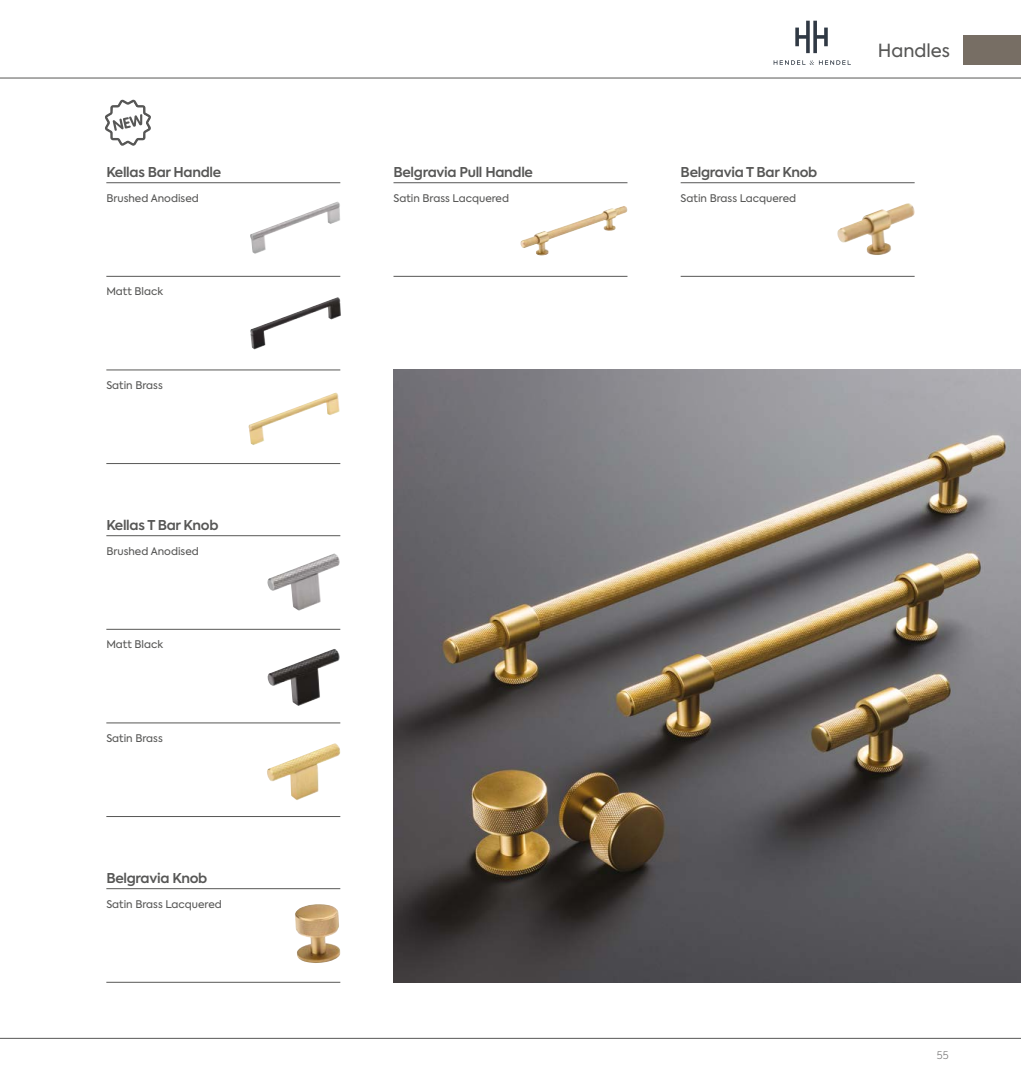
<style>
.page{position:relative;width:1021px;height:1085px;background:#fff}
.page>*{position:absolute;margin:0;border:0;box-sizing:border-box;transform-origin:0 0}
.t1{font:18px "Axiforma";color:#575756}
.t2{font:600 13.5px "Axiforma";letter-spacing:-.02em;color:#575756}
.t3{font:10.5px "Axiforma";color:#575756}
.t4{font:300 10.5px "Axiforma";color:#706f6f}
</style>
<div class="page">
<hr style="left:0;top:78px;width:1020px;height:1px;background:#575756">
<hr style="left:0;top:1037px;width:1020px;height:1px;background:#575756">
<div style="left:963px;top:35px;width:57px;height:30px;background:#776e64"></div>
<hr style="left:106px;top:888px;width:234px;height:1px;background:#575756">
<hr style="left:106px;top:981px;width:234px;height:1px;background:#575756">
<img style="left:295px;top:904px;width:45px;height:59px">
<hr style="left:680px;top:182px;width:234px;height:1px;background:#575756">
<hr style="left:680px;top:276px;width:234px;height:1px;background:#575756">
<img style="left:837px;top:203px;width:78px;height:52px">
<hr style="left:393px;top:182px;width:234px;height:1px;background:#575756">
<hr style="left:393px;top:276px;width:234px;height:1px;background:#575756">
<img style="left:520px;top:206px;width:107px;height:49px">
<hr style="left:106px;top:182px;width:234px;height:1px;background:#575756">
<hr style="left:106px;top:276px;width:234px;height:1px;background:#575756">
<hr style="left:106px;top:369px;width:234px;height:1px;background:#575756">
<hr style="left:106px;top:463px;width:234px;height:1px;background:#575756">
<img style="left:250px;top:201px;width:90px;height:53px">
<img style="left:284px;top:297px;width:54px;height:20px">
<img style="left:248px;top:392px;width:92px;height:53px">
<hr style="left:106px;top:535px;width:234px;height:1px;background:#575756">
<hr style="left:106px;top:629px;width:234px;height:1px;background:#575756">
<hr style="left:106px;top:722px;width:234px;height:1px;background:#575756">
<hr style="left:106px;top:816px;width:234px;height:1px;background:#575756">
<img style="left:267px;top:649px;width:73px;height:57px">
<img style="left:267px;top:743px;width:73px;height:57px">
<img style="left:267px;top:553px;width:73px;height:57px">
<img style="left:393px;top:369px;width:627px;height:613px">
<svg style="left:105px;top:100px;width:46px;height:46px"></svg>
<svg style="left:795px;top:21px;width:32px;height:32px"></svg>
<svg style="left:773px;top:60px;width:77px;height:5px"></svg>
<p class="t2" style="left:106px;top:163px;width:116px">Kellas Bar Handle</p>
<p class="t3" style="left:106px;top:191px;width:94px">Brushed Anodised</p>
<p class="t3" style="left:106px;top:285px;width:58px">Matt Black</p>
<p class="t3" style="left:106px;top:378px;width:58px">Satin Brass</p>
<p class="t2" style="left:106px;top:515px;width:114px">Kellas T Bar Knob</p>
<p class="t3" style="left:106px;top:544px;width:94px">Brushed Anodised</p>
<p class="t3" style="left:106px;top:637px;width:58px">Matt Black</p>
<p class="t3" style="left:106px;top:731px;width:58px">Satin Brass</p>
<p class="t2" style="left:106px;top:868px;width:102px">Belgravia Knob</p>
<p class="t3" style="left:106px;top:897px;width:117px">Satin Brass Lacquered</p>
<p class="t2" style="left:393px;top:163px;width:141px">Belgravia Pull Handle</p>
<p class="t3" style="left:393px;top:191px;width:117px">Satin Brass Lacquered</p>
<p class="t2" style="left:680px;top:163px;width:138px">Belgravia T Bar Knob</p>
<p class="t3" style="left:680px;top:191px;width:117px">Satin Brass Lacquered</p>
<h1 class="t1" style="left:877px;top:39px;width:74px">Handles</h1>
<p class="t4" style="left:936px;top:1048px;width:13px">55</p>
</div>
